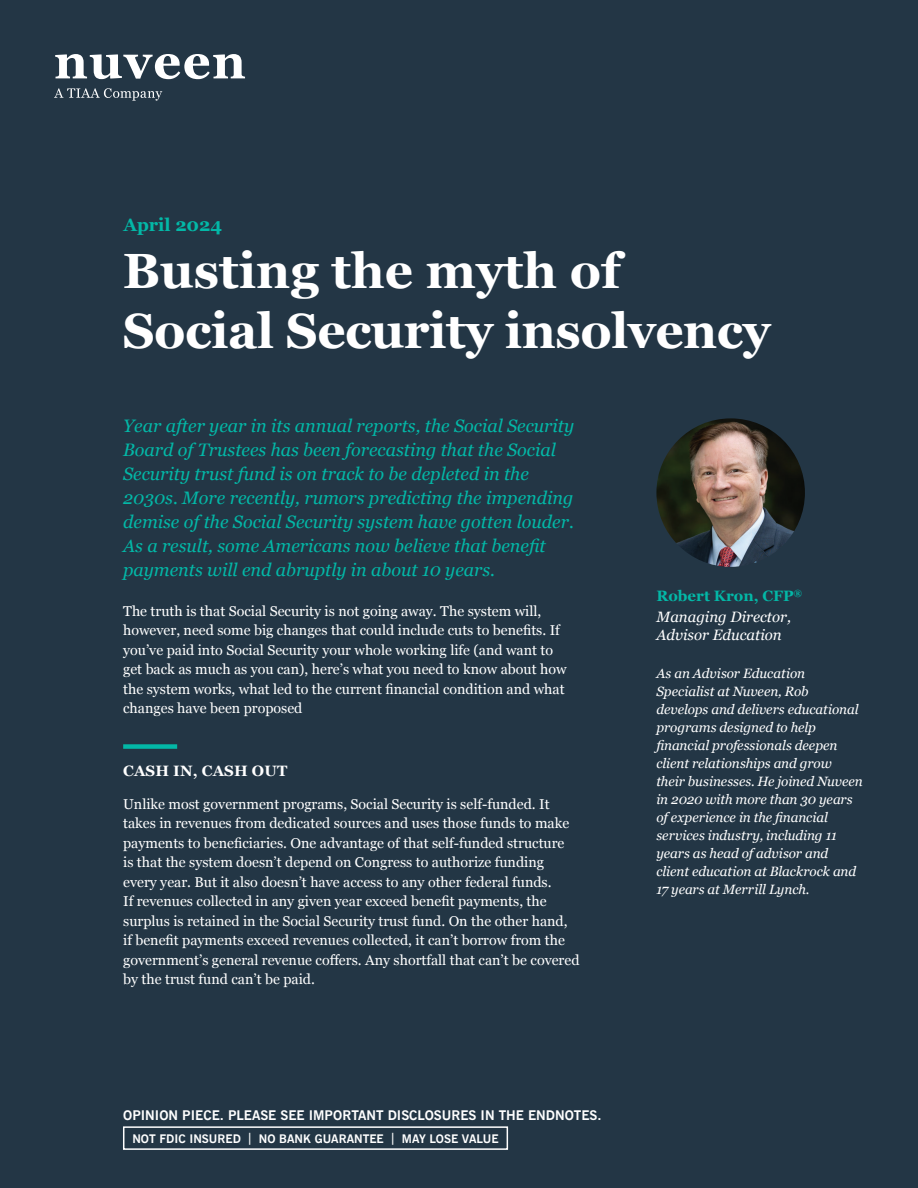
<style>
.page{position:relative;width:918px;height:1188px;background:#233645}
.page>*{position:absolute;margin:0;border:0;box-sizing:border-box;transform-origin:0 0}
.t1{font:700 49.5px/59.4px "Georgia";letter-spacing:-.01em;color:#fff}
.t2{font:italic 18px/24px "Georgia";color:#03b8a7}
.t3{font:700 18px "Georgia";color:#03b8a7}
.t4{font:italic 15px/21px "Georgia";color:#fff}
.t5{font:700 15px "Georgia";letter-spacing:.01em;color:#fff}
.t6{font:14.25px/19.5px "Georgia";color:#fff}
.t7{font:italic 13.5px/18px "Georgia";letter-spacing:-.005em;color:#fff}
.t8{font:700 13.5px "News Gothic BT";color:#fff}
.t9{font:700 12px "News Gothic BT";color:#fff}
.s1{font-weight:700;font-style:normal;color:#03b8a7}
</style>
<div class="page">
<div style="left:123px;top:744px;width:54px;height:5px;background:#03b8a7"></div>
<img style="left:656px;top:418px;width:149px;height:149px;border-radius:74px">
<svg style="left:55px;top:54px;width:190px;height:25px"></svg>
<svg style="left:54px;top:88px;width:108px;height:13px"></svg>
<div style="left:123px;top:1126px;width:385px;height:24px;border:2px solid #fff"></div>
<p class="t3" style="left:123px;top:211px;width:100px">April 2024</p>
<h1 class="t1" style="left:123px;top:239px;width:649px">Busting the myth of<br>Social Security insolvency</h1>
<p class="t2" style="left:123px;top:413px;width:453px">Year after year in its annual reports, the Social Security Board of Trustees has been forecasting that the Social Security trust fund is on track to be depleted in the 2030s. More recently, rumors predicting the impending demise of the Social Security system have gotten louder.<br>As a result, some Americans now believe that benefit payments will end abruptly in about 10 years.</p>
<p class="t6" style="left:123px;top:600px;width:445px">The truth is that Social Security is not going away. The system will, however, need some big changes that could include cuts to benefits. If you’ve paid into Social Security your whole working life (and want to get back as much as you can), here’s what you need to know about how the system works, what led to the current financial condition and what changes have been proposed</p>
<p class="t5" style="left:123px;top:759px;width:166px">CASH IN, CASH OUT</p>
<p class="t6" style="left:123px;top:794px;width:458px">Unlike most government programs, Social Security is self-funded. It takes in revenues from dedicated sources and uses those funds to make payments to beneficiaries. One advantage of that self-funded structure<br>is that the system doesn’t depend on Congress to authorize funding every year. But it also doesn’t have access to any other federal funds.<br>If revenues collected in any given year exceed benefit payments, the surplus is retained in the Social Security trust fund. On the other hand, if benefit payments exceed revenues collected, it can’t borrow from the government’s general revenue coffers. Any shortfall that can’t be covered by the trust fund can’t be paid.</p>
<p class="t8" style="left:123px;top:1107px;width:480px">OPINION PIECE. PLEASE SEE IMPORTANT DISCLOSURES IN THE ENDNOTES.</p>
<p class="t9" style="left:132px;top:1131px;width:368px">NOT FDIC INSURED | NO BANK GUARANTEE | MAY LOSE VALUE</p>
<p class="t4" style="left:656px;top:585px;width:147px"><span class="s1">Robert Kron, CFP</span><sup>®<br></sup>Managing Director,</p>
<p class="t4" style="left:656px;top:624px;width:127px">Advisor Education</p>
<p class="t7" style="left:656px;top:663px;width:208px">As an Advisor Education<br>Specialist at Nuveen, Rob develops and delivers educational programs designed to help financial professionals deepen client relationships and grow their businesses. He joined Nuveen in 2020 with more than 30 years of experience in the financial services industry, including 11 years as head of advisor and client education at Blackrock and<br>17 years at Merrill Lynch.</p>
</div>
